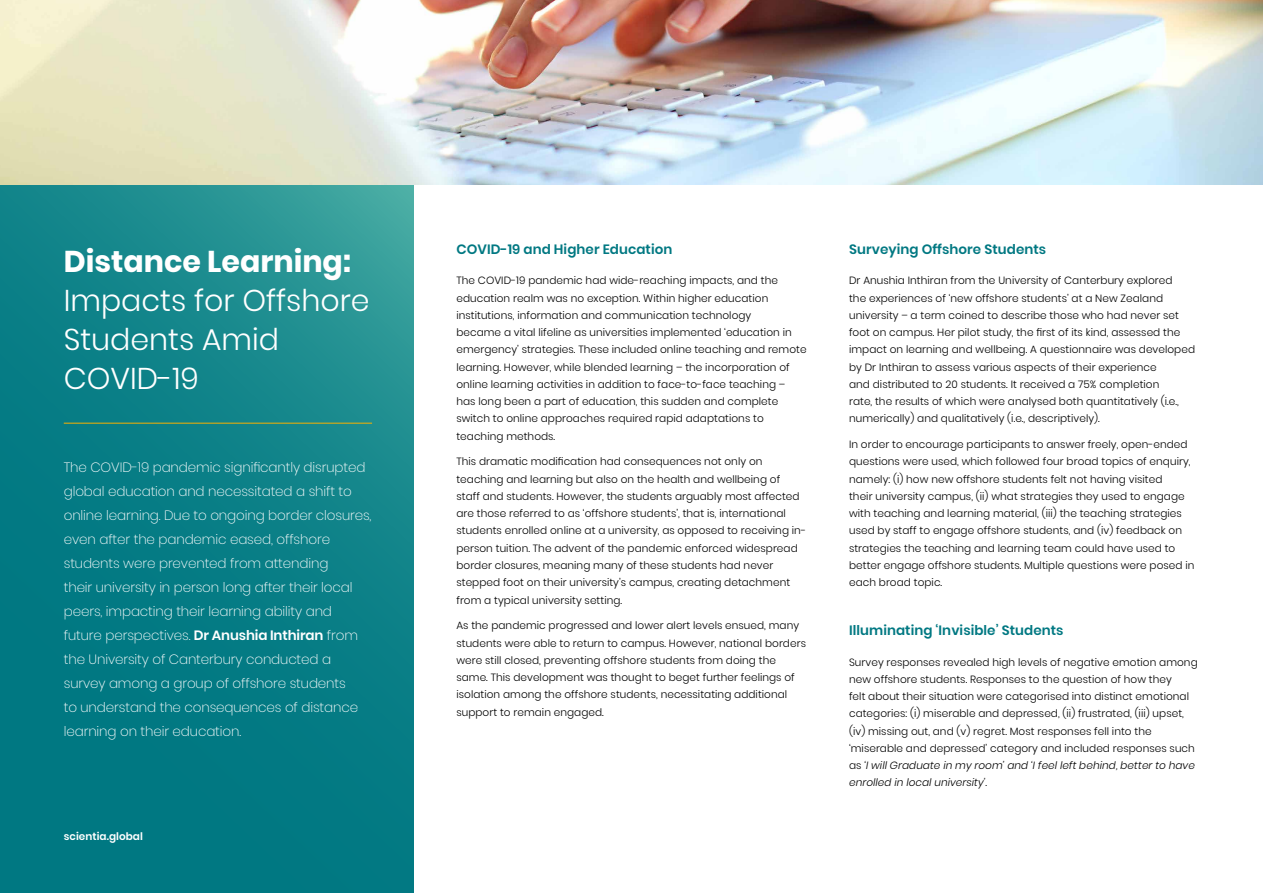
<style>
.page{position:relative;width:1263px;height:893px;background:#fff}
.page>*{position:absolute;margin:0;border:0;box-sizing:border-box;transform-origin:0 0}
.t1{font:300 30px/39px "Poppins";color:#fff}
.t2{font:700 30px "Poppins";color:#fff}
.t3{font:200 13.5px/24px "Poppins";letter-spacing:-.01em;color:#fff}
.t4{font:600 13.5px "Poppins";letter-spacing:.005em;color:#007882}
.t5{font:300 10.5px/17.2px "Poppins";letter-spacing:.005em;color:#000}
.t6{font:600 10.5px "Poppins";letter-spacing:.005em;color:#fff}
.s1{font-weight:600}
.s2{font-style:italic}
</style>
<div class="page">
<svg style="left:0;top:185px;width:414px;height:708px;background:#0d8188"></svg>
<img style="left:0;top:0;width:1263px;height:185px">
<hr style="left:64px;top:423px;width:308px;height:1px;background:#f9b000">
<h1 class="t2" style="left:64px;top:244px;width:289px">Distance Learning:</h1>
<h1 class="t1" style="left:64px;top:281px;width:307px">Impacts for Offshore<br>Students Amid<br>COVID-19</h1>
<p class="t3" style="left:64px;top:456px;width:309px">The COVID-19 pandemic significantly disrupted global education and necessitated a shift to online learning. Due to ongoing border closures, even after the pandemic eased, offshore students were prevented from attending<br>their university in person long after their local peers, impacting their learning ability and future perspectives. <span class="s1">Dr Anushia Inthiran</span> from the University of Canterbury conducted a survey among a group of offshore students<br>to understand the consequences of distance learning on their education.</p>
<p class="t6" style="left:64px;top:830px;width:81px">scientia.global</p>
<p class="t4" style="left:456px;top:242px;width:217px">COVID-19 and Higher Education</p>
<p class="t5" style="left:456px;top:272px;width:352px">The COVID-19 pandemic had wide-reaching impacts, and the education realm was no exception. Within higher education institutions, information and communication technology<br>became a vital lifeline as universities implemented ‘education in emergency’ strategies. These included online teaching and remote learning. However, while blended learning – the incorporation of online learning activities in addition to face-to-face teaching – has long been a part of education, this sudden and complete switch to online approaches required rapid adaptations to teaching methods.</p>
<p class="t5" style="left:456px;top:453px;width:351px">This dramatic modification had consequences not only on teaching and learning but also on the health and wellbeing of staff and students. However, the students arguably most affected are those referred to as ‘offshore students’, that is, international students enrolled online at a university, as opposed to receiving in&shy;person tuition. The advent of the pandemic enforced widespread border closures, meaning many of these students had never stepped foot on their university’s campus, creating detachment from a typical university setting.</p>
<p class="t5" style="left:456px;top:617px;width:351px">As the pandemic progressed and lower alert levels ensued, many students were able to return to campus. However, national borders were still closed, preventing offshore students from doing the same. This development was thought to beget further feelings of isolation among the offshore students, necessitating additional support to remain engaged.</p>
<p class="t4" style="left:849px;top:242px;width:199px">Surveying Offshore Students</p>
<p class="t5" style="left:849px;top:272px;width:347px">Dr Anushia Inthiran from the University of Canterbury explored<br>the experiences of ‘new offshore students’ at a New Zealand university – a term coined to describe those who had never set foot on campus. Her pilot study, the first of its kind, assessed the impact on learning and wellbeing. A questionnaire was developed by Dr Inthiran to assess various aspects of their experience<br>and distributed to 20 students. It received a 75% completion<br>rate, the results of which were analysed both quantitatively (i.e., numerically) and qualitatively (i.e., descriptively).</p>
<p class="t5" style="left:849px;top:436px;width:347px">In order to encourage participants to answer freely, open-ended questions were used, which followed four broad topics of enquiry, namely: (i) how new offshore students felt not having visited<br>their university campus, (ii) what strategies they used to engage with teaching and learning material, (iii) the teaching strategies used by staff to engage offshore students, and (iv) feedback on strategies the teaching and learning team could have used to better engage offshore students. Multiple questions were posed in each broad topic.</p>
<p class="t4" style="left:849px;top:623px;width:216px">Illuminating ‘Invisible’ Students</p>
<p class="t5" style="left:849px;top:653px;width:350px">Survey responses revealed high levels of negative emotion among new offshore students. Responses to the question of how they<br>felt about their situation were categorised into distinct emotional categories: (i) miserable and depressed, (ii) frustrated, (iii) upset, (iv) missing out, and (v) regret. Most responses fell into the ‘miserable and depressed’ category and included responses such as <span class="s2">‘I will Graduate in my room’ and ‘I feel left behind, better to have enrolled in local university’.</span></p>
</div>
